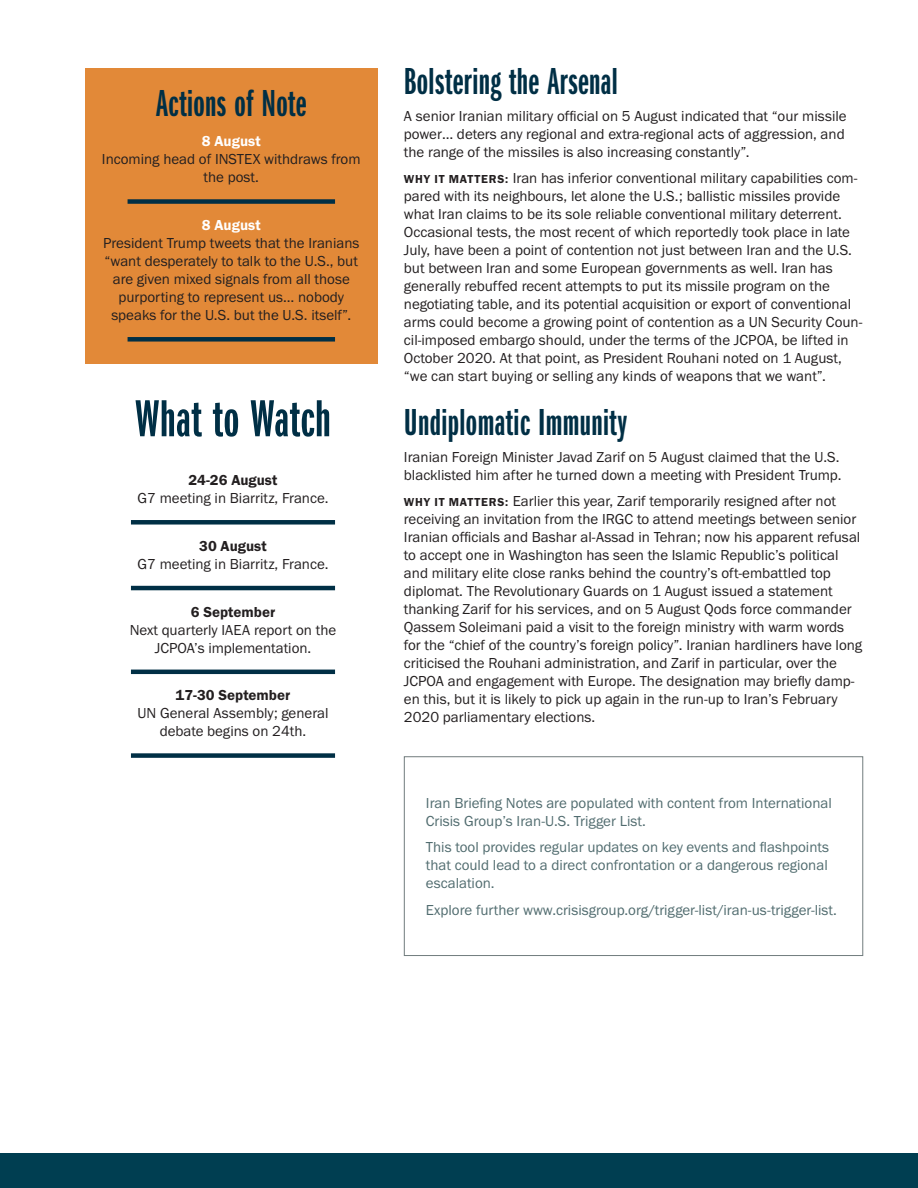
<style>
.page{position:relative;width:918px;height:1188px;background:#fff}
.page>*{position:absolute;margin:0;border:0;box-sizing:border-box;transform-origin:0 0}
._13_Actions_of_note{font:54px "Franklin Gothic URW Ext Com D Dem";letter-spacing:.01em;color:#002f45}
._00_body_text{font:39px "Franklin Gothic URW Ext Com D Dem";letter-spacing:.01em;color:#002f45}
._12_country_heading{font:39px "Franklin Gothic URW Ext Com D Dem";letter-spacing:.01em;color:#002f45}
._13_Actions_of_note-2{font:39px "Franklin Gothic URW Ext Com D Dem";letter-spacing:.01em;color:#002f45}
._00_body_text-2{font:15px/18px "Franklin Gothic URW Boo";color:#231f20}
._01_AoN_body_text{font:15px/18px "Franklin Gothic URW Boo";color:#231f20;text-align:center}
._00_body_text-3{font:15px/18px "Franklin Gothic URW Boo";color:#516c6f}
.s1{font-family:"Franklin Gothic URW Dem";color:#fff}
.s2{font-family:"Franklin Gothic URW Dem"}
.s3{font-family:"Franklin Gothic URW Dem";font-size:12px}
</style>
<div class="page">
<div style="left:0;top:1154px;width:918px;height:34px;background:#003e51"></div>
<div style="left:131px;top:520px;width:204px;height:5px;background:#002f45"></div>
<hr style="left:131px;top:586px;width:204px;height:4px;background:#002f45">
<hr style="left:131px;top:670px;width:204px;height:4px;background:#002f45">
<div style="left:131px;top:753px;width:204px;height:5px;background:#002f45"></div>
<div style="left:404px;top:756px;width:459px;height:200px;border:1px solid #717c7d"></div>
<div style="left:85px;top:68px;width:293px;height:295px;background:#e28938"></div>
<div style="left:128px;top:199px;width:207px;height:5px;background:#002f45"></div>
<div style="left:128px;top:337px;width:207px;height:5px;background:#002f45"></div>
<p class="_13_Actions_of_note-2" style="left:156px;top:82px;width:152px">Actions of Note</p>
<p class="_01_AoN_body_text" style="left:102px;top:132px;width:260px"><span class="s1">8 August<br></span>Incoming head of INSTEX withdraws from the post.</p>
<p class="_01_AoN_body_text" style="left:103px;top:216px;width:258px"><span class="s1">8 August<br></span>President Trump tweets that the Iranians “want desperately to talk to the U.S., but are given mixed signals from all those purporting to represent us… nobody speaks for the U.S. but the U.S. itself”.</p>
<p class="_13_Actions_of_note" style="left:135px;top:389px;width:197px">What to Watch</p>
<p class="_01_AoN_body_text" style="left:138px;top:471px;width:192px"><span class="s2">24-26 August<br></span>G7 meeting in Biarritz, France.</p>
<p class="_01_AoN_body_text" style="left:138px;top:537px;width:192px"><span class="s2">30 August<br></span>G7 meeting in Biarritz, France.</p>
<p class="_01_AoN_body_text" style="left:130px;top:602px;width:208px"><span class="s2">6 September<br></span>Next quarterly IAEA report on the<br>JCPOA’s implementation.</p>
<p class="_01_AoN_body_text" style="left:137px;top:686px;width:193px"><span class="s2">17-30 September<br></span>UN General Assembly; general debate begins on 24th.</p>
<p class="_00_body_text" style="left:404px;top:60px;width:215px">Bolstering the Arsenal</p>
<p class="_00_body_text-2" style="left:404px;top:106px;width:444px">A senior Iranian military official on 5 August indicated that “our missile power… deters any regional and extra-regional acts of aggression, and the range of the missiles is also increasing constantly”.</p>
<p class="_00_body_text-2" style="left:404px;top:169px;width:460px"><span class="s3">WHY IT MATTERS:</span> Iran has inferior conventional military capabilities com&shy;pared with its neighbours, let alone the U.S.; ballistic missiles provide what Iran claims to be its sole reliable conventional military deterrent.<br>Occasional tests, the most recent of which reportedly took place in late July, have been a point of contention not just between Iran and the U.S. but between Iran and some European governments as well. Iran has generally rebuffed recent attempts to put its missile program on the negotiating table, and its potential acquisition or export of conventional arms could become a growing point of contention as a UN Security Coun&shy;cil-imposed embargo should, under the terms of the JCPOA, be lifted in October 2020. At that point, as President Rouhani noted on 1 August, “we can start buying or selling any kinds of weapons that we want”.</p>
<p class="_12_country_heading" style="left:404px;top:401px;width:225px">Undiplomatic Immunity</p>
<p class="_00_body_text-2" style="left:404px;top:447px;width:439px">Iranian Foreign Minister Javad Zarif on 5 August claimed that the U.S. blacklisted him after he turned down a meeting with President Trump.</p>
<p class="_00_body_text-2" style="left:404px;top:492px;width:460px"><span class="s3">WHY IT MATTERS:</span> Earlier this year, Zarif temporarily resigned after not receiving an invitation from the IRGC to attend meetings between senior Iranian officials and Bashar al-Assad in Tehran; now his apparent refusal to accept one in Washington has seen the Islamic Republic’s political and military elite close ranks behind the country’s oft-embattled top diplomat. The Revolutionary Guards on 1 August issued a statement thanking Zarif for his services, and on 5 August Qods force commander Qassem Soleimani paid a visit to the foreign ministry with warm words for the “chief of the country’s foreign policy”. Iranian hardliners have long criticised the Rouhani administration, and Zarif in particular, over the JCPOA and engagement with Europe. The designation may briefly damp&shy;en this, but it is likely to pick up again in the run-up to Iran’s February 2020 parliamentary elections.</p>
<p class="_00_body_text-3" style="left:426px;top:793px;width:407px">Iran Briefing Notes are populated with content from International<br>Crisis Group’s Iran-U.S. Trigger List.</p>
<p class="_00_body_text-3" style="left:426px;top:838px;width:405px;text-align:justify">This tool provides regular updates on key events and flashpoints that could lead to a direct confrontation or a dangerous regional escalation.</p>
<p class="_00_body_text-3" style="left:426px;top:900px;width:413px">Explore further www.crisisgroup.org/trigger-list/iran-us-trigger-list.</p>
</div>
